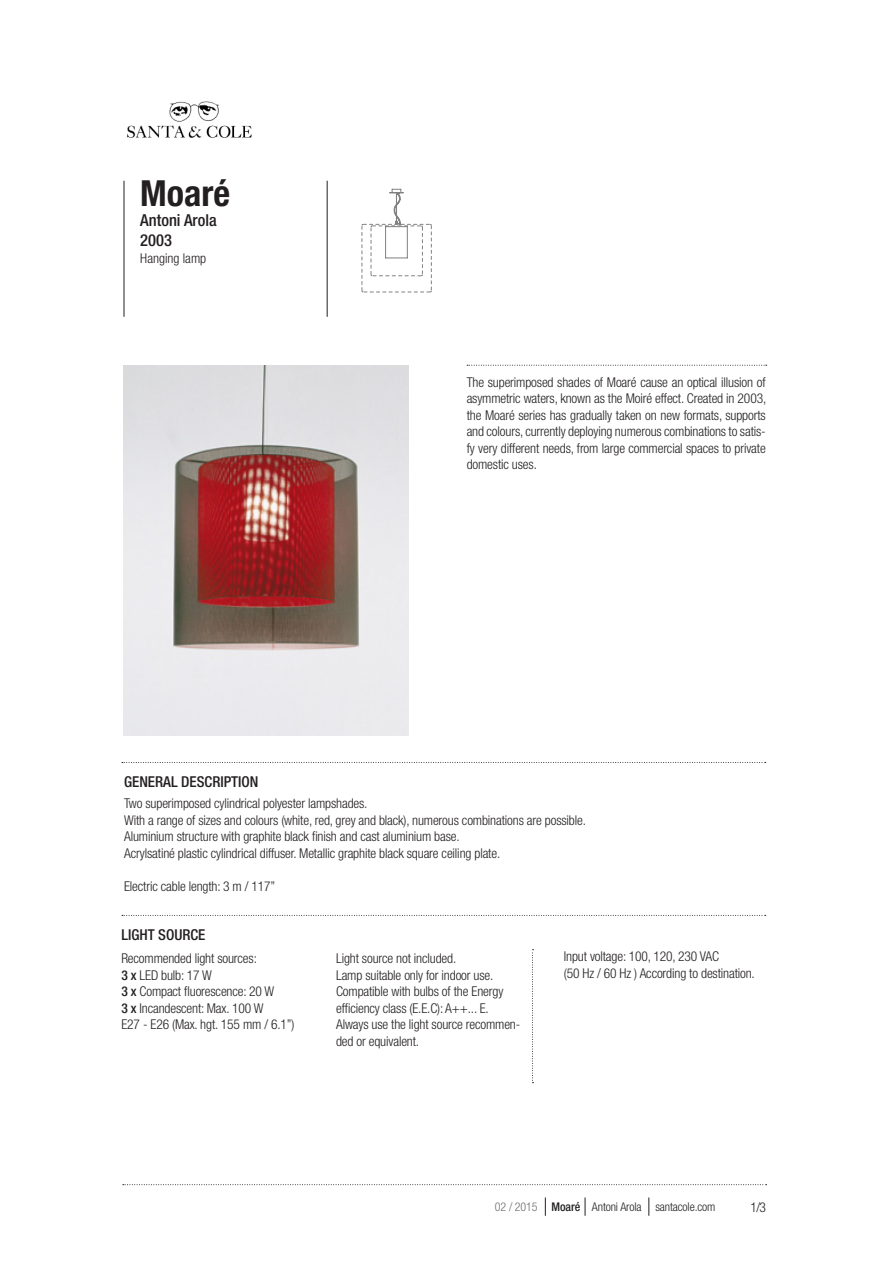
<style>
.page{position:relative;width:893px;height:1263px;background:#fff}
.page>*{position:absolute;margin:0;border:0;box-sizing:border-box;transform-origin:0 0}
.t1{font:700 condensed 36px "Helvetica Neue LT Std";color:#231f20}
.t2{font:500 condensed 16.5px "Helvetica Neue LT Std";color:#231f20}
.t3{font:500 condensed 15px "Helvetica Neue LT Std";color:#231f20}
.t4{font:300 condensed 13.5px/16.5px "Helvetica Neue LT Std";letter-spacing:-.01em;color:#231f20}
.t5{font:300 condensed 12px "Helvetica Neue LT Std";letter-spacing:-.01em;color:#231f20}
.s1{font-weight:500}
.s2{color:#6c6d70}
</style>
<div class="page">
<hr style="left:327px;top:181px;width:1px;height:136px;background:#231f20">
<hr style="left:124px;top:181px;width:1px;height:136px;background:#231f20">
<svg style="left:467px;top:365px;width:300px;height:1px"></svg>
<svg style="left:122px;top:915px;width:644px;height:1px"></svg>
<svg style="left:122px;top:762px;width:644px;height:1px"></svg>
<img style="left:127px;top:101px;width:125px;height:37px">
<svg style="left:532px;top:949px;width:1px;height:134px"></svg>
<svg style="left:123px;top:1184px;width:644px;height:1px"></svg>
<svg style="left:648px;top:1197px;width:1px;height:19px"></svg>
<svg style="left:585px;top:1197px;width:1px;height:19px"></svg>
<svg style="left:545px;top:1197px;width:1px;height:19px"></svg>
<img style="left:123px;top:366px;width:286px;height:370px">
<svg style="left:361px;top:188px;width:71px;height:105px"></svg>
<p class="t1" style="left:140px;top:172px;width:91px">Moaré</p>
<p class="t2" style="left:140px;top:211px;width:78px">Antoni Arola</p>
<p class="t2" style="left:140px;top:230px;width:33px">2003</p>
<p class="t4" style="left:140px;top:249px;width:67px">Hanging lamp</p>
<p class="t3" style="left:124px;top:773px;width:136px">GENERAL DESCRIPTION</p>
<p class="t4" style="left:467px;top:373px;width:301px;text-align:justify">The superimposed shades of Moaré cause an optical illusion of asymmetric waters, known as the Moiré effect. Created in 2003, the Moaré series has gradually taken on new formats, supports and colours, currently deploying numerous combinations to satis&shy;fy very different needs, from large commercial spaces to private domestic uses.</p>
<p class="t4" style="left:124px;top:795px;width:245px">Two superimposed cylindrical polyester lampshades.</p>
<p class="t4" style="left:124px;top:811px;width:463px">With a range of sizes and colours (white, red, grey and black), numerous combinations are possible.</p>
<p class="t4" style="left:124px;top:828px;width:337px">Aluminium structure with graphite black finish and cast aluminium base.</p>
<p class="t4" style="left:124px;top:844px;width:378px">Acrylsatiné plastic cylindrical diffuser. Metallic graphite black square ceiling plate.</p>
<p class="t4" style="left:124px;top:877px;width:153px">Electric cable length: 3 m / 117”</p>
<p class="t3" style="left:121px;top:926px;width:86px">LIGHT SOURCE</p>
<p class="t4" style="left:121px;top:950px;width:137px">Recommended light sources:</p>
<p class="t4" style="left:121px;top:966px;width:175px"><span class="s1">3 x</span> LED bulb: 17 W<br><span class="s1">3 x</span> Compact fluorescence: 20 W<br><span class="s1">3 x</span> Incandescent: Max. 100 W<br>E27 - E26 (Max. hgt. 155 mm / 6.1”)</p>
<p class="t4" style="left:336px;top:950px;width:122px">Light source not included.</p>
<p class="t4" style="left:336px;top:966px;width:159px">Lamp suitable only for indoor use.</p>
<p class="t4" style="left:336px;top:983px;width:169px">Compatible with bulbs of the Energy efficiency class (E.E.C): A++... E.</p>
<p class="t4" style="left:336px;top:1016px;width:186px">Always use the light source recommen&shy;ded or equivalent.</p>
<p class="t4" style="left:564px;top:948px;width:157px">Input voltage: 100, 120, 230 VAC</p>
<p class="t4" style="left:564px;top:964px;width:192px">(50 Hz / 60 Hz ) According to destination.</p>
<p class="t5" style="left:495px;top:1199px;width:222px"><span class="s2">02 / 2015</span> <span class="s1">Moaré</span> Antoni Arola santacole.com</p>
<p class="t4" style="left:750px;top:1198px;width:17px">1/3</p>
</div>
